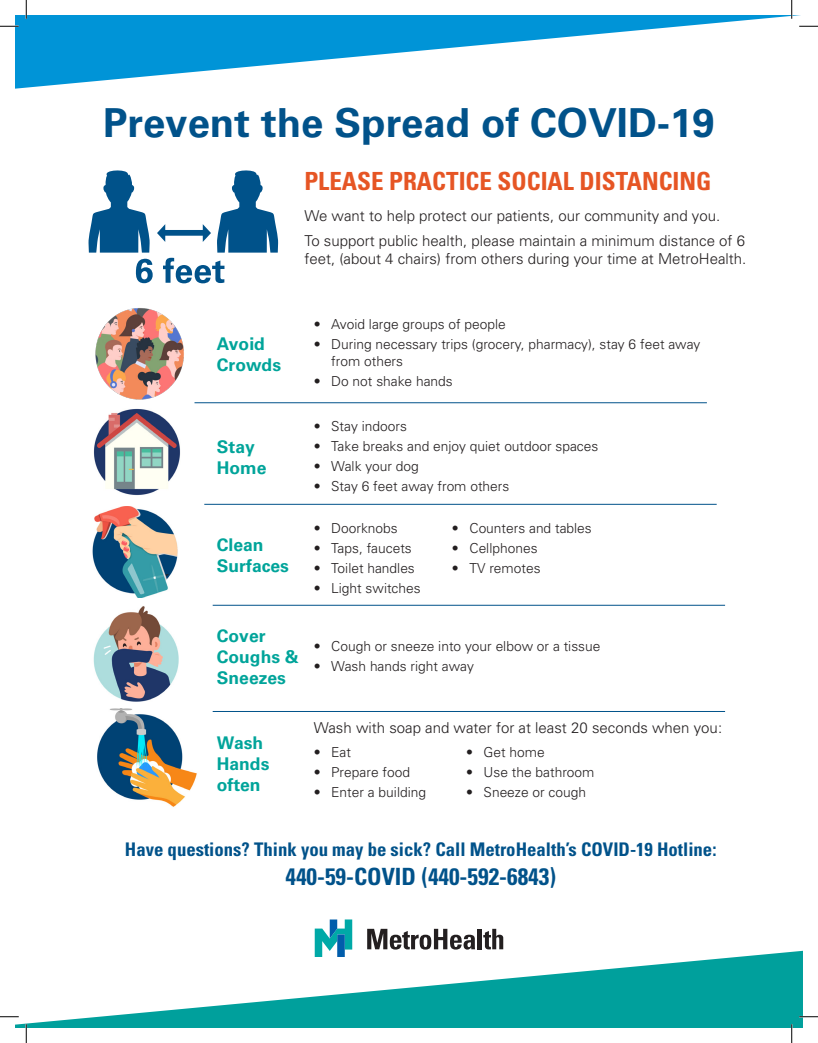
<style>
.page{position:relative;width:818px;height:1043px;background:#fff}
.page>*{position:absolute;margin:0;border:0;box-sizing:border-box;transform-origin:0 0}
.t1{font:700 40px "Univers";color:#01528a}
.t2{font:700 condensed 25px "Univers";color:#e65524}
.t3{font:700 condensed 23.75px "Univers";color:#01528a}
.t4{font:700 condensed 18.75px "Univers";color:#01528a}
.t5{font:700 17.5px/21px "Univers";color:#00a49a}
.t6{font:300 15px/18px "Univers";color:#231f20}
.t7{font:300 13.75px "Univers";color:#231f20}
</style>
<div class="page">
<svg style="left:15px;top:15px;width:786px;height:74px"></svg>
<svg style="left:15px;top:950px;width:787px;height:78px;fill:#01a09c"></svg>
<svg style="left:367px;top:928px;width:108px;height:21px"></svg>
<hr style="left:478px;top:928px;width:4px;height:21px;background:#231f20">
<svg style="left:483px;top:928px;width:20px;height:21px"></svg>
<svg style="left:315px;top:919px;width:37px;height:38px"></svg>
<div style="left:337px;top:934px;width:8px;height:23px;background:#015dab"></div>
<img style="left:94px;top:420px;width:86px;height:75px">
<img style="left:92px;top:506px;width:86px;height:91px">
<img style="left:93px;top:606px;width:86px;height:96px">
<img style="left:97px;top:708px;width:100px;height:99px">
<hr style="left:194px;top:402px;width:512px;height:1px;background:#01528a">
<hr style="left:204px;top:504px;width:512px;height:1px;background:#01528a">
<hr style="left:213px;top:605px;width:512px;height:1px;background:#01528a">
<hr style="left:213px;top:711px;width:512px;height:1px;background:#01528a">
<svg style="left:88px;top:170px;width:190px;height:113px"></svg>
<img style="left:95px;top:308px;width:89px;height:112px">
<svg style="left:0;top:25px;width:19px;height:2px"></svg>
<svg style="left:799px;top:25px;width:19px;height:2px"></svg>
<svg style="left:0;top:1015px;width:19px;height:2px"></svg>
<svg style="left:799px;top:1015px;width:19px;height:2px"></svg>
<svg style="left:25px;top:0;width:2px;height:19px"></svg>
<svg style="left:25px;top:1024px;width:2px;height:18px"></svg>
<svg style="left:790px;top:0;width:2px;height:19px"></svg>
<svg style="left:790px;top:1024px;width:2px;height:18px"></svg>
<p class="t1" style="left:103px;top:99px;width:613px">Prevent the Spread of COVID-19</p>
<p class="t2" style="left:304px;top:165px;width:408px">PLEASE PRACTICE SOCIAL DISTANCING</p>
<p class="t6" style="left:304px;top:207px;width:417px">We want to help protect our patients, our community and you.</p>
<p class="t6" style="left:304px;top:231px;width:443px">To support public health, please maintain a minimum distance of 6 feet, (about 4 chairs) from others during your time at MetroHealth.</p>
<p class="t5" style="left:217px;top:334px;width:66px">Avoid<br>Crowds</p>
<p class="t5" style="left:217px;top:437px;width:51px">Stay<br>Home</p>
<p class="t5" style="left:217px;top:534px;width:48px">Clean</p>
<p class="t5" style="left:217px;top:555px;width:74px">Surfaces</p>
<p class="t7" style="left:314px;top:316px;width:194px">• Avoid large groups of people</p>
<p class="t7" style="left:314px;top:336px;width:388px">• During necessary trips (grocery, pharmacy), stay 6 feet away</p>
<p class="t7" style="left:331px;top:353px;width:73px">from others</p>
<p class="t7" style="left:314px;top:373px;width:141px">• Do not shake hands</p>
<p class="t7" style="left:314px;top:417px;width:95px">• Stay indoors</p>
<p class="t7" style="left:314px;top:437px;width:286px">• Take breaks and enjoy quiet outdoor spaces</p>
<p class="t7" style="left:314px;top:457px;width:107px">• Walk your dog</p>
<p class="t7" style="left:314px;top:477px;width:197px">• Stay 6 feet away from others</p>
<p class="t7" style="left:314px;top:519px;width:85px">• Doorknobs</p>
<p class="t7" style="left:314px;top:539px;width:99px">• Taps, faucets</p>
<p class="t7" style="left:314px;top:559px;width:103px">• Toilet handles</p>
<p class="t7" style="left:314px;top:579px;width:108px">• Light switches</p>
<p class="t7" style="left:452px;top:519px;width:141px">• Counters and tables</p>
<p class="t7" style="left:452px;top:539px;width:87px">• Cellphones</p>
<p class="t7" style="left:452px;top:559px;width:90px">• TV remotes</p>
<p class="t5" style="left:217px;top:625px;width:83px">Cover<br>Coughs &amp;<br>Sneezes</p>
<p class="t5" style="left:217px;top:732px;width:54px">Wash<br>Hands often</p>
<p class="t7" style="left:314px;top:638px;width:288px">• Cough or sneeze into your elbow or a tissue</p>
<p class="t7" style="left:314px;top:658px;width:162px">• Wash hands right away</p>
<p class="t6" style="left:314px;top:718px;width:410px">Wash with soap and water for at least 20 seconds when you:</p>
<p class="t7" style="left:314px;top:744px;width:39px">• Eat</p>
<p class="t7" style="left:314px;top:764px;width:98px">• Prepare food</p>
<p class="t7" style="left:314px;top:784px;width:114px">• Enter a building</p>
<p class="t7" style="left:466px;top:744px;width:80px">• Get home</p>
<p class="t7" style="left:466px;top:764px;width:130px">• Use the bathroom</p>
<p class="t7" style="left:466px;top:784px;width:121px">• Sneeze or cough</p>
<p class="t4" style="left:125px;top:838px;width:593px">Have questions? Think you may be sick? Call MetroHealth’s COVID-19 Hotline:</p>
<p class="t3" style="left:285px;top:861px;width:272px">440-59-COVID (440-592-6843)</p>
</div>
